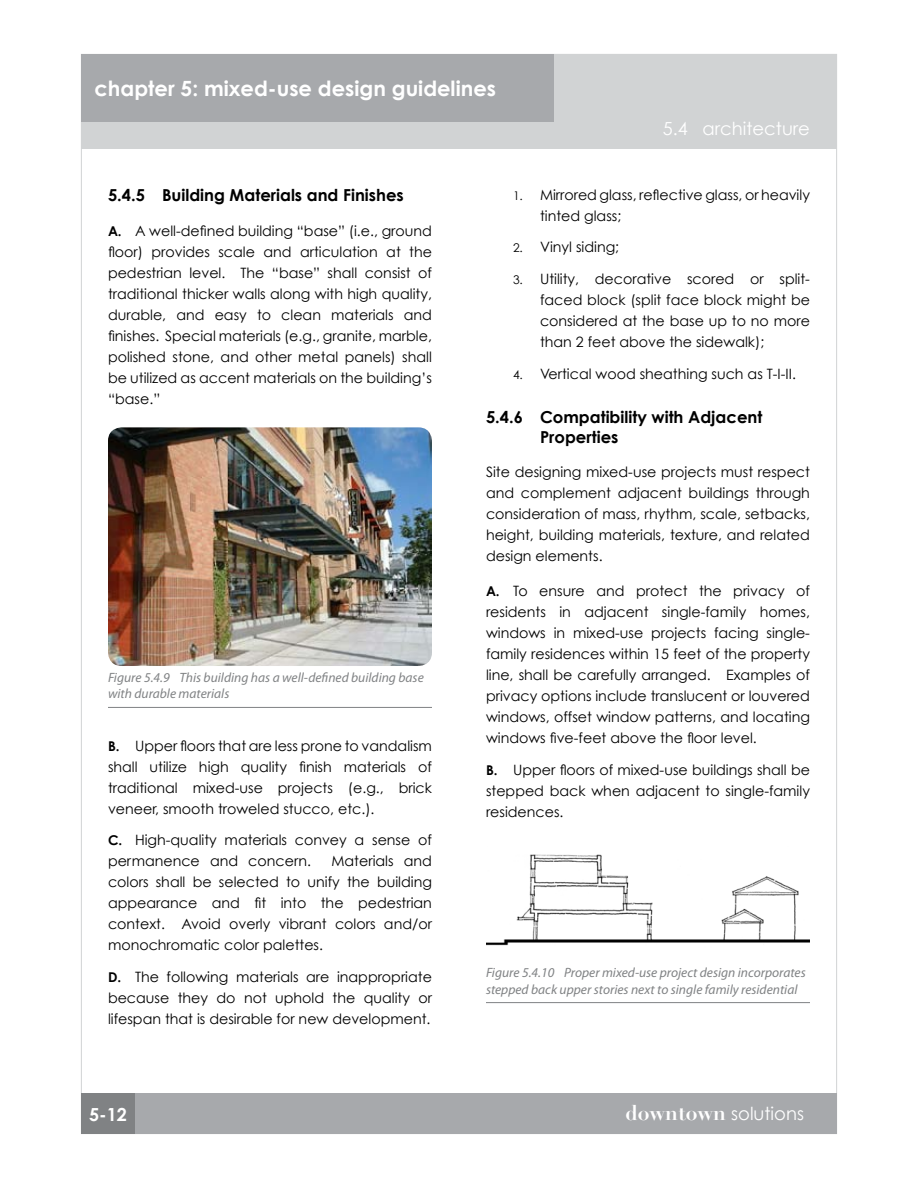
<style>
.page{position:relative;width:918px;height:1188px;background:#fff}
.page>*{position:absolute;margin:0;border:0;box-sizing:border-box;transform-origin:0 0}
.t1{font:700 21px "Century Gothic";color:#fff}
.t2{font:18px "Century Gothic";color:#fff}
.t3{font:700 18px "Century Gothic";color:#fff}
.t4{font:700 16.5px/19.8px "Century Gothic";color:#000}
.t5{font:14.25px/21px "Century Gothic";color:#000;text-align:justify}
.t6{font:italic 13.5px/16.2px "Myriad Pro";color:#808284}
.t7{font:700 13.5px "Century Gothic";color:#000}
.t8{font:12px "Century Gothic";color:#000}
.s1{font-family:"Didot";font-weight:700;font-size:21px}
</style>
<div class="page">
<div style="left:81px;top:54px;width:756px;height:94px;background:#d1d3d4"></div>
<div style="left:81px;top:1094px;width:54px;height:40px;background:#808284"></div>
<div style="left:135px;top:1094px;width:702px;height:40px;background:#a7a9ac"></div>
<div style="left:81px;top:54px;width:473px;height:68px;background:#a7a9ac"></div>
<hr style="left:108px;top:707px;width:324px;height:1px;background:#808284">
<img style="left:108px;top:427px;width:324px;height:239px;border-radius:14px">
<hr style="left:486px;top:1002px;width:324px;height:1px;background:#808284">
<h1 class="t1" style="left:94px;top:75px;width:403px">chapter 5: mixed-use design guidelines</h1>
<p class="t2" style="left:663px;top:118px;width:149px">5.4 architecture</p>
<p class="t4" style="left:108px;top:185px;width:297px">5.4.5 Building Materials and Finishes</p>
<p class="t5" style="left:108px;top:220px;width:326px;text-indent:27px">A well-defined building “base” (i.e., ground floor) provides scale and articulation at the pedestrian level. The “base” shall consist of traditional thicker walls along with high quality, durable, and easy to clean materials and finishes. Special materials (e.g., granite, marble, polished stone, and other metal panels) shall be utilized as accent materials on the building’s “base.”</p>
<p class="t7" style="left:108px;top:222px;width:15px">A.</p>
<p class="t6" style="left:108px;top:669px;width:317px">Figure 5.4.9 This building has a well-defined building base with durable materials</p>
<p class="t5" style="left:108px;top:735px;width:326px;text-indent:27px">Upper floors that are less prone to vandalism shall utilize high quality finish materials of traditional mixed-use projects (e.g., brick veneer, smooth troweled stucco, etc.).</p>
<p class="t5" style="left:108px;top:830px;width:325px;text-indent:27px">High-quality materials convey a sense of permanence and concern.</p>
<p class="t7" style="left:108px;top:737px;width:13px">B.</p>
<p class="t7" style="left:108px;top:832px;width:16px">C.</p>
<p class="t5" style="left:108px;top:851px;width:326px;text-indent:223px">Materials and colors shall be selected to unify the building appearance and fit into the pedestrian context. Avoid overly vibrant colors and/or monochromatic color palettes.</p>
<p class="t5" style="left:108px;top:966px;width:326px;text-indent:27px">The following materials are inappropriate because they do not uphold the quality or lifespan that is desirable for new development.</p>
<p class="t7" style="left:108px;top:969px;width:15px">D.</p>
<p class="t5" style="left:540px;top:184px;width:271px">Mirrored glass, reflective glass, or heavily tinted glass;</p>
<p class="t5" style="left:540px;top:237px;width:81px">Vinyl siding;</p>
<p class="t5" style="left:540px;top:268px;width:272px">Utility, decorative scored or split&shy;faced block (split face block might be considered at the base up to no more than 2 feet above the sidewalk);</p>
<p class="t5" style="left:540px;top:363px;width:257px">Vertical wood sheathing such as T-I-II.</p>
<p class="t4" style="left:540px;top:407px;width:224px;text-indent:-54px">5.4.6 Compatibility with Adjacent<br>Properties</p>
<p class="t5" style="left:486px;top:462px;width:326px">Site designing mixed-use projects must respect and complement adjacent buildings through consideration of mass, rhythm, scale, setbacks, height, building materials, texture, and related design elements.</p>
<p class="t5" style="left:486px;top:580px;width:326px;text-indent:27px">To ensure and protect the privacy of residents in adjacent single-family homes, windows in mixed-use projects facing single&shy;family residences within 15 feet of the property line, shall be carefully arranged. Examples of privacy options include translucent or louvered windows, offset window patterns, and locating windows five-feet above the floor level.</p>
<p class="t5" style="left:486px;top:759px;width:325px;text-indent:27px">Upper floors of mixed-use buildings shall be stepped back when adjacent to single-family residences.</p>
<p class="t8" style="left:513px;top:188px;width:11px">1.</p>
<p class="t8" style="left:513px;top:241px;width:11px">2.</p>
<p class="t8" style="left:513px;top:273px;width:11px">3.</p>
<p class="t8" style="left:513px;top:367px;width:11px">4.</p>
<p class="t7" style="left:486px;top:583px;width:15px">A.</p>
<p class="t7" style="left:486px;top:761px;width:13px">B.</p>
<p class="t6" style="left:486px;top:965px;width:321px">Figure 5.4.10 Proper mixed-use project design incorporates stepped back upper stories next to single family residential</p>
<p class="t3" style="left:89px;top:1103px;width:39px">5-12</p>
<p class="t2" style="left:625px;top:1102px;width:180px"><span class="s1">downtown</span> solutions</p>
</div>
